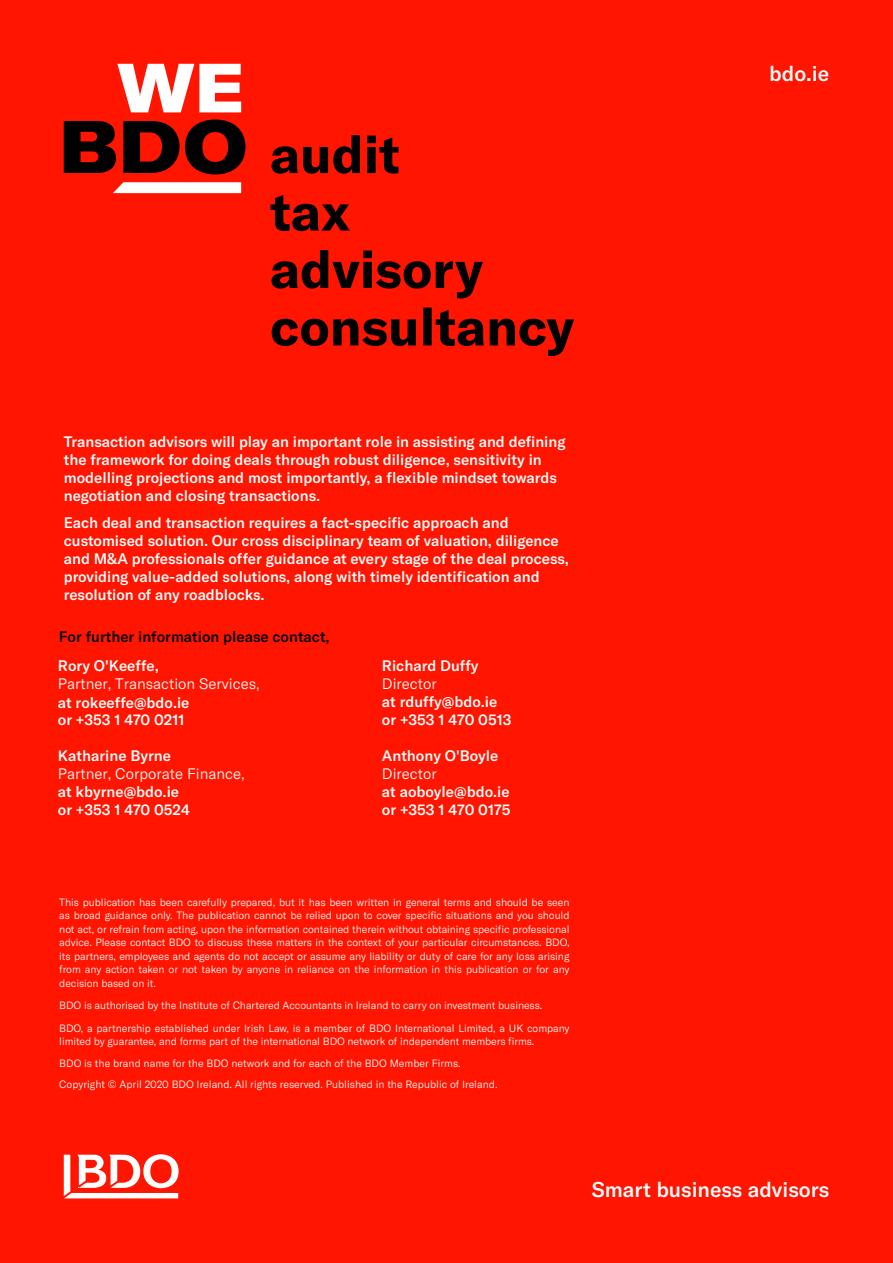
<style>
.page{position:relative;width:893px;height:1263px;background:#ff1500}
.page>*{position:absolute;margin:0;border:0;box-sizing:border-box;transform-origin:0 0}
.t1{font:500 21px "GT America";color:#fff}
.t2{font:500 15px/18px "GT America";color:#fff}
.t3{font:300 15px "GT America";color:#fff}
.t4{font:500 15px "GT America";color:#000}
.t5{font:300 10.5px/13.5px "GT America";letter-spacing:-.005em;color:#fff}
</style>
<div class="page">
<svg style="left:64px;top:1154px;width:115px;height:44px"></svg>
<svg style="left:64px;top:121px;width:52px;height:52px"></svg>
<svg style="left:117px;top:64px;width:124px;height:48px"></svg>
<svg style="left:113px;top:182px;width:128px;height:11px"></svg>
<svg style="left:123px;top:121px;width:56px;height:52px"></svg>
<svg style="left:185px;top:119px;width:60px;height:55px"></svg>
<svg style="left:272px;top:308px;width:302px;height:48px"></svg>
<svg style="left:271px;top:250px;width:212px;height:49px"></svg>
<svg style="left:270px;top:195px;width:80px;height:36px"></svg>
<svg style="left:271px;top:135px;width:127px;height:39px"></svg>
<h1 class="t1" style="left:769px;top:60px;width:61px">bdo.ie</h1>
<p class="t2" style="left:64px;top:433px;width:503px">Transaction advisors will play an important role in assisting and defining the framework for doing deals through robust diligence, sensitivity in modelling projections and most importantly, a flexible mindset towards negotiation and closing transactions.</p>
<p class="t2" style="left:64px;top:514px;width:507px">Each deal and transaction requires a fact-specific approach and customised solution. Our cross disciplinary team of valuation, diligence and M&amp;A professionals offer guidance at every stage of the deal process, providing value-added solutions, along with timely identification and resolution of any roadblocks.</p>
<h2 class="t4" style="left:59px;top:627px;width:272px">For further information please contact,</h2>
<h2 class="t2" style="left:58px;top:656px;width:102px">Rory O'Keeffe,</h2>
<h2 class="t3" style="left:58px;top:675px;width:203px">Partner, Transaction Services,</h2>
<h2 class="t2" style="left:58px;top:693px;width:133px;line-height:17.4px">at rokeeffe@bdo.ie or +353 1 470 0211</h2>
<h2 class="t2" style="left:58px;top:746px;width:115px">Katharine Byrne</h2>
<h2 class="t3" style="left:58px;top:765px;width:188px">Partner, Corporate Finance,</h2>
<h2 class="t2" style="left:58px;top:782px;width:133px">at kbyrne@bdo.ie or +353 1 470 0524</h2>
<h2 class="t2" style="left:382px;top:656px;width:98px">Richard Duffy</h2>
<h2 class="t3" style="left:382px;top:675px;width:56px">Director</h2>
<h2 class="t2" style="left:382px;top:692px;width:131px">at rduffy@bdo.ie or +353 1 470 0513</h2>
<h2 class="t2" style="left:382px;top:746px;width:118px">Anthony O'Boyle</h2>
<h2 class="t3" style="left:382px;top:765px;width:56px">Director</h2>
<h2 class="t2" style="left:382px;top:782px;width:129px">at aoboyle@bdo.ie</h2>
<h2 class="t2" style="left:382px;top:800px;width:130px">or +353 1 470 0175</h2>
<p class="t5" style="left:59px;top:895px;width:512px;text-align:justify">This publication has been carefully prepared, but it has been written in general terms and should be seen as broad guidance only. The publication cannot be relied upon to cover specific situations and you should not act, or refrain from acting, upon the information contained therein without obtaining specific professional advice. Please contact BDO to discuss these matters in the context of your particular circumstances. BDO, its partners, employees and agents do not accept or assume any liability or duty of care for any loss arising from any action taken or not taken by anyone in reliance on the information in this publication or for any decision based on it.</p>
<p class="t5" style="left:59px;top:994px;width:512px;line-height:22.5px">BDO is authorised by the Institute of Chartered Accountants in Ireland to carry on investment business.<br>BDO, a partnership established under Irish Law, is a member of BDO International Limited, a UK company</p>
<p class="t5" style="left:59px;top:1031px;width:477px;line-height:21.6px">limited by guarantee, and forms part of the international BDO network of independent members firms.<br>BDO is the brand name for the BDO network and for each of the BDO Member Firms.<br>Copyright © April 2020 BDO Ireland. All rights reserved. Published in the Republic of Ireland.</p>
<h1 class="t1" style="left:592px;top:1177px;width:239px">Smart business advisors</h1>
</div>
